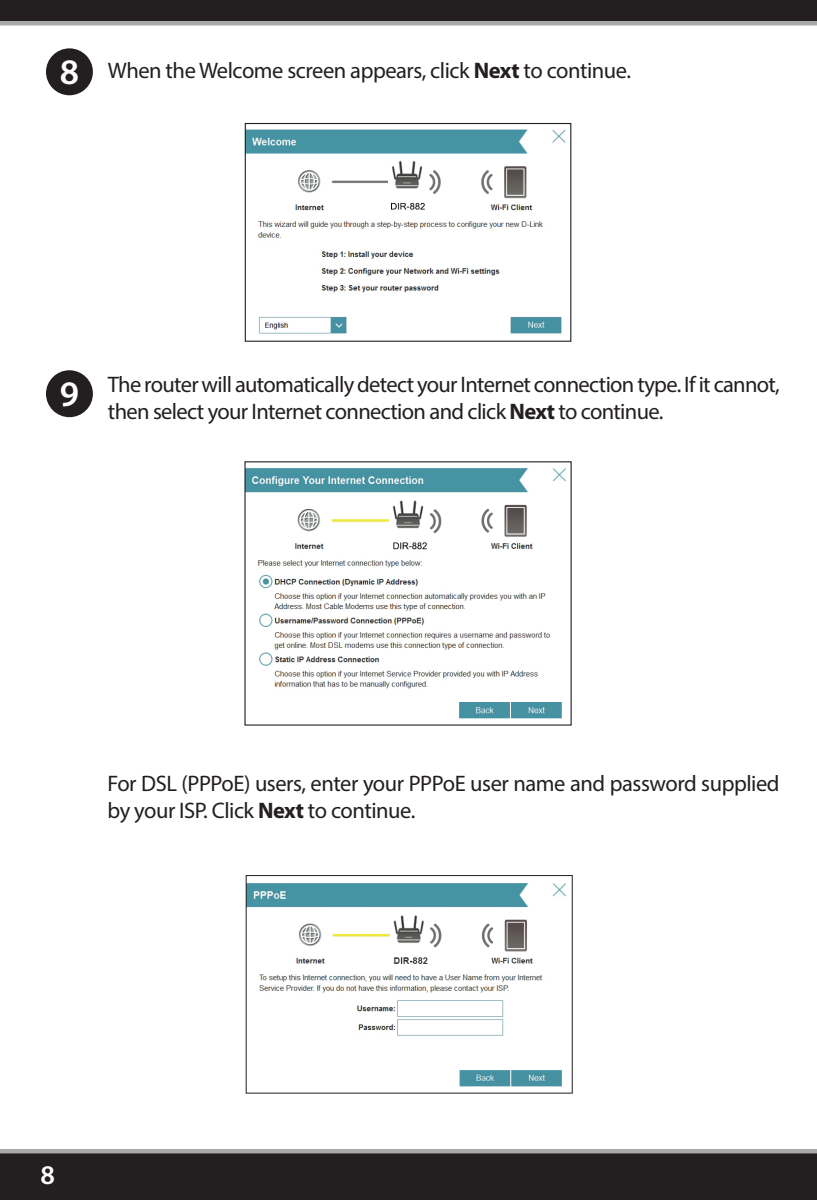
<style>
.page{position:relative;width:817px;height:1200px;background:#fff}
.page>*{position:absolute;margin:0;border:0;box-sizing:border-box;transform-origin:0 0}
.t1{font:600 36px "Myriad Pro";color:#fff}
.t2{font:600 27px "Myriad Pro";color:#fff}
.t3{font:22.5px/27px "Myriad Pro";letter-spacing:-.025em;color:#231f20}
.s1{font-weight:600;font-size:36px;color:#fff}
.s2{font-weight:700}
</style>
<div class="page">
<svg style="left:0;top:1149px;width:816px;height:50px;background:#2e2b2c"></svg>
<svg style="left:0;top:0;width:816px;height:26px;background:#3e3a3c"></svg>
<div style="left:47px;top:371px;width:45px;height:45px;background:#231f20;border-radius:50%"></div>
<div style="left:46px;top:370px;width:47px;height:47px;border:2px solid #231f20;border-radius:50%"></div>
<div style="left:47px;top:49px;width:45px;height:45px;background:#231f20;border-radius:50%"></div>
<div style="left:46px;top:48px;width:47px;height:47px;border:2px solid #231f20;border-radius:50%"></div>
<img style="left:247px;top:129px;width:319px;height:205px">
<div style="left:245px;top:123px;width:326px;height:219px;border:1px solid #231f20"></div>
<img style="left:246px;top:468px;width:320px;height:251px">
<img style="left:248px;top:883px;width:318px;height:204px">
<div style="left:246px;top:875px;width:326px;height:218px;border:1px solid #231f20"></div>
<p class="t3" style="left:60px;top:57px;width:572px"><span class="s1">8</span> When the Welcome screen appears, click <span class="s2">Next</span> to continue.</p>
<h1 class="t1" style="left:60px;top:370px;width:21px">9</h1>
<p class="t3" style="left:108px;top:371px;width:673px">The router will automatically detect your Internet connection type. If it cannot, then select your Internet connection and click <span class="s2">Next</span> to continue.</p>
<p class="t3" style="left:107px;top:769px;width:673px">For DSL (PPPoE) users, enter your PPPoE user name and password supplied by your ISP. Click <span class="s2">Next</span> to continue.</p>
<p class="t2" style="left:40px;top:1157px;width:16px">8</p>
</div>
